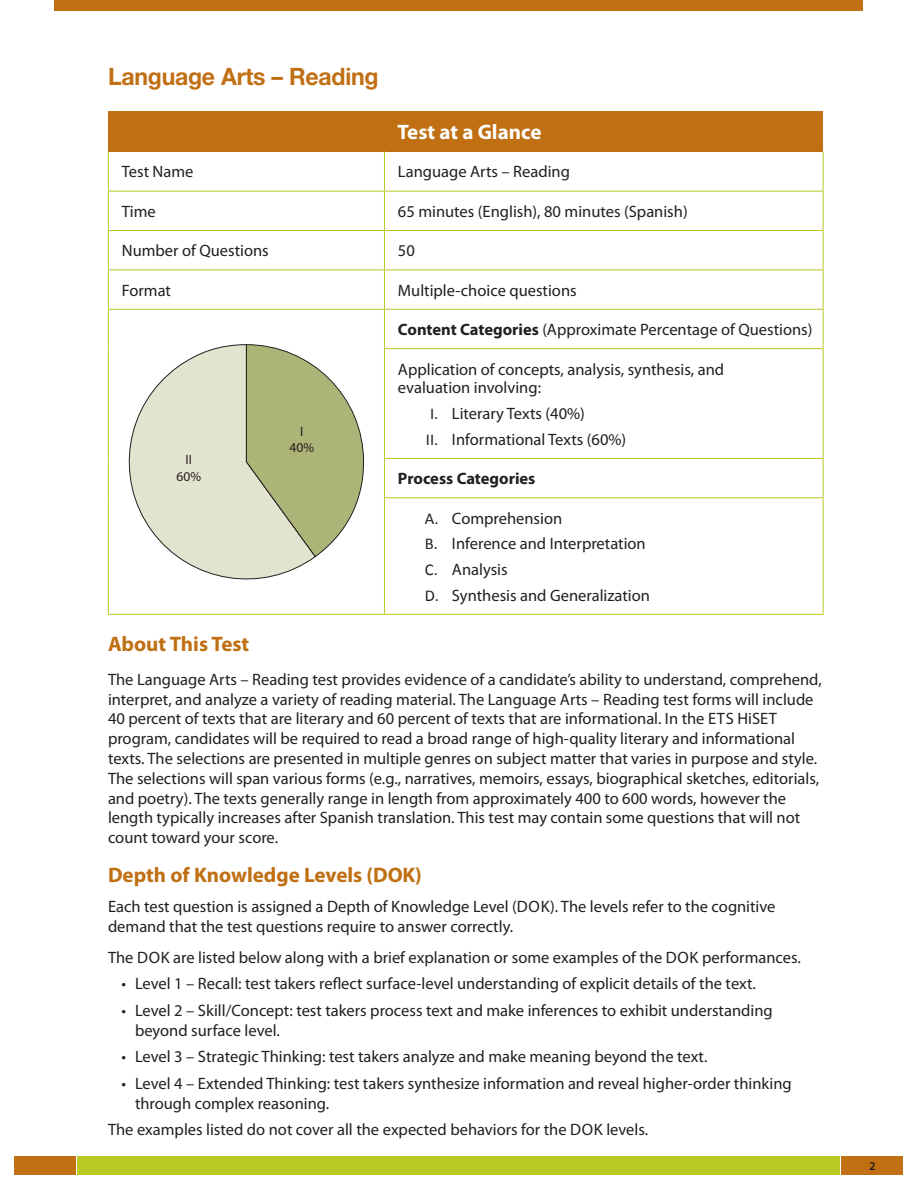
<style>
.page{position:relative;width:918px;height:1188px;background:#fff}
.page>*{position:absolute;margin:0;border:0;box-sizing:border-box;transform-origin:0 0}
.t1{font:700 24px "Helvetica Neue LT Std";letter-spacing:-.01em;color:#c06f13;scale:.96 1}
.t2{font:700 21px "Myriad Pro";color:#c06f13}
.Table_Head{font:700 21px "Myriad Pro";color:#fff}
.Table_Body{font:16.5px/19.8px "Myriad Pro";color:#231f20}
.Table_Body-2{font:700 16.5px "Myriad Pro";color:#231f20}
.t3{font:13.5px/16.2px "Myriad Pro";color:#231f20;text-align:center}
.t4{font:600 12px "Myriad Pro";color:#231f20}
.s1{font-weight:700}
.s2{font-family:"Calibri"}
</style>
<div class="page">
<div style="left:77px;top:1156px;width:763px;height:18px;background:#b9c825"></div>
<div style="left:841px;top:1156px;width:62px;height:18px;background:#c06f13"></div>
<div style="left:14px;top:1156px;width:62px;height:18px;background:#c06f13"></div>
<div style="left:55px;top:0;width:808px;height:11px;background:#c06f13"></div>
<div style="left:108px;top:111px;width:715px;height:40px;background:#c06f13"></div>
<hr style="left:384px;top:151px;width:1px;height:40px;background:#b9c825">
<hr style="left:108px;top:191px;width:276px;height:1px;background:#b9c825">
<hr style="left:384px;top:191px;width:440px;height:1px;background:#b9c825">
<hr style="left:384px;top:192px;width:1px;height:38px;background:#b9c825">
<hr style="left:108px;top:230px;width:276px;height:1px;background:#b9c825">
<hr style="left:384px;top:230px;width:440px;height:1px;background:#b9c825">
<hr style="left:384px;top:231px;width:1px;height:39px;background:#b9c825">
<hr style="left:384px;top:270px;width:440px;height:1px;background:#b9c825">
<hr style="left:384px;top:310px;width:1px;height:38px;background:#b9c825">
<hr style="left:384px;top:348px;width:440px;height:1px;background:#b9c825">
<hr style="left:384px;top:349px;width:1px;height:109px;background:#b9c825">
<hr style="left:384px;top:458px;width:440px;height:1px;background:#b9c825">
<hr style="left:384px;top:459px;width:1px;height:38px;background:#b9c825">
<hr style="left:384px;top:497px;width:440px;height:1px;background:#b9c825">
<hr style="left:384px;top:498px;width:1px;height:116px;background:#b9c825">
<hr style="left:108px;top:310px;width:1px;height:39px;background:#b9c825">
<hr style="left:823px;top:310px;width:1px;height:38px;background:#b9c825">
<hr style="left:108px;top:349px;width:1px;height:109px;background:#b9c825">
<hr style="left:823px;top:349px;width:1px;height:109px;background:#b9c825">
<hr style="left:108px;top:458px;width:1px;height:40px;background:#b9c825">
<hr style="left:823px;top:459px;width:1px;height:38px;background:#b9c825">
<hr style="left:108px;top:498px;width:1px;height:116px;background:#b9c825">
<hr style="left:823px;top:498px;width:1px;height:116px;background:#b9c825">
<hr style="left:108px;top:614px;width:276px;height:1px;background:#b9c825">
<hr style="left:384px;top:614px;width:440px;height:1px;background:#b9c825">
<hr style="left:108px;top:270px;width:276px;height:1px;background:#b9c825">
<hr style="left:384px;top:270px;width:1px;height:39px;background:#b9c825">
<hr style="left:108px;top:151px;width:1px;height:40px;background:#b9c825">
<hr style="left:823px;top:151px;width:1px;height:40px;background:#b9c825">
<hr style="left:108px;top:192px;width:1px;height:38px;background:#b9c825">
<hr style="left:823px;top:192px;width:1px;height:38px;background:#b9c825">
<hr style="left:108px;top:231px;width:1px;height:39px;background:#b9c825">
<hr style="left:823px;top:231px;width:1px;height:39px;background:#b9c825">
<hr style="left:108px;top:270px;width:1px;height:39px;background:#b9c825">
<hr style="left:823px;top:270px;width:1px;height:39px;background:#b9c825">
<hr style="left:108px;top:309px;width:276px;height:1px;background:#b9c825">
<hr style="left:384px;top:309px;width:440px;height:1px;background:#b9c825">
<svg style="left:128px;top:344px;width:186px;height:236px"></svg>
<svg style="left:245px;top:344px;width:119px;height:214px"></svg>
<h2 class="t1" style="left:108px;top:61px;width:283px">Language Arts – Reading</h2>
<p class="Table_Head" style="left:398px;top:120px;width:145px">Test at a Glance</p>
<p class="Table_Body" style="left:122px;top:162px;width:73px">Test Name</p>
<p class="Table_Body" style="left:398px;top:162px;width:173px">Language Arts – Reading</p>
<p class="Table_Body" style="left:122px;top:202px;width:35px">Time</p>
<p class="Table_Body" style="left:398px;top:202px;width:291px">65 minutes (English), 80 minutes (Spanish)</p>
<p class="Table_Body" style="left:122px;top:241px;width:148px">Number of Questions</p>
<p class="Table_Body" style="left:398px;top:241px;width:18px">50</p>
<p class="Table_Body" style="left:122px;top:281px;width:51px">Format</p>
<p class="Table_Body" style="left:398px;top:281px;width:180px">Multiple-choice questions</p>
<p class="t3" style="left:177px;top:452px;width:26px">II<br>60%</p>
<p class="t3" style="left:290px;top:423px;width:26px">I<br>40%</p>
<p class="Table_Body" style="left:398px;top:320px;width:416px"><span class="s1">Content Categories</span> (Approximate Percentage of Questions)</p>
<p class="Table_Body" style="left:398px;top:360px;width:328px;line-height:19px">Application of concepts, analysis, synthesis, and evaluation involving:</p>
<p class="Table_Body" style="left:430px;top:404px;width:156px"><span class="s2">I.</span> Literary Texts (40%)</p>
<p class="Table_Body" style="left:426px;top:430px;width:202px"><span class="s2">II.</span> Informational Texts (60%)</p>
<p class="Table_Body-2" style="left:398px;top:470px;width:139px">Process Categories</p>
<p class="Table_Body" style="left:425px;top:509px;width:139px"><span class="s2">A.</span> Comprehension</p>
<p class="Table_Body" style="left:425px;top:534px;width:222px"><span class="s2">B.</span> Inference and Interpretation</p>
<p class="Table_Body" style="left:425px;top:560px;width:84px"><span class="s2">C.</span> Analysis</p>
<p class="Table_Body" style="left:425px;top:586px;width:227px"><span class="s2">D.</span> Synthesis and Generalization</p>
<h3 class="t2" style="left:108px;top:633px;width:143px">About This Test</h3>
<p class="Table_Body" style="left:108px;top:670px;width:715px">The Language Arts – Reading test provides evidence of a candidate’s ability to understand, comprehend, interpret, and analyze a variety of reading material. The Language Arts – Reading test forms will include 40 percent of texts that are literary and 60 percent of texts that are informational. In the ETS HiSET program, candidates will be required to read a broad range of high-quality literary and informational texts. The selections are presented in multiple genres on subject matter that varies in purpose and style.<br>The selections will span various forms (e.g., narratives, memoirs, essays, biographical sketches, editorials, and poetry). The texts generally range in length from approximately 400 to 600 words, however the length typically increases after Spanish translation. This test may contain some questions that will not count toward your score.</p>
<h3 class="t2" style="left:108px;top:863px;width:315px">Depth of Knowledge Levels (DOK)</h3>
<p class="Table_Body" style="left:108px;top:897px;width:669px">Each test question is assigned a Depth of Knowledge Level (DOK). The levels refer to the cognitive demand that the test questions require to answer correctly.</p>
<p class="Table_Body" style="left:108px;top:948px;width:694px">The DOK are listed below along with a brief explanation or some examples of the DOK performances.</p>
<p class="Table_Body" style="left:122px;top:974px;width:636px">• Level 1 – Recall: test takers reflect surface-level understanding of explicit details of the text.</p>
<p class="Table_Body" style="left:135px;top:1001px;width:639px;text-indent:-13px">• Level 2 – Skill/Concept: test takers process text and make inferences to exhibit understanding beyond surface level.</p>
<p class="Table_Body" style="left:122px;top:1047px;width:587px">• Level 3 – Strategic Thinking: test takers analyze and make meaning beyond the text.</p>
<p class="Table_Body" style="left:135px;top:1074px;width:658px;text-indent:-13px">• Level 4 – Extended Thinking: test takers synthesize information and reveal higher-order thinking through complex reasoning.</p>
<p class="Table_Body" style="left:108px;top:1120px;width:542px">The examples listed do not cover all the expected behaviors for the DOK levels.</p>
<p class="t4" style="left:869px;top:1159px;width:8px">2</p>
</div>
